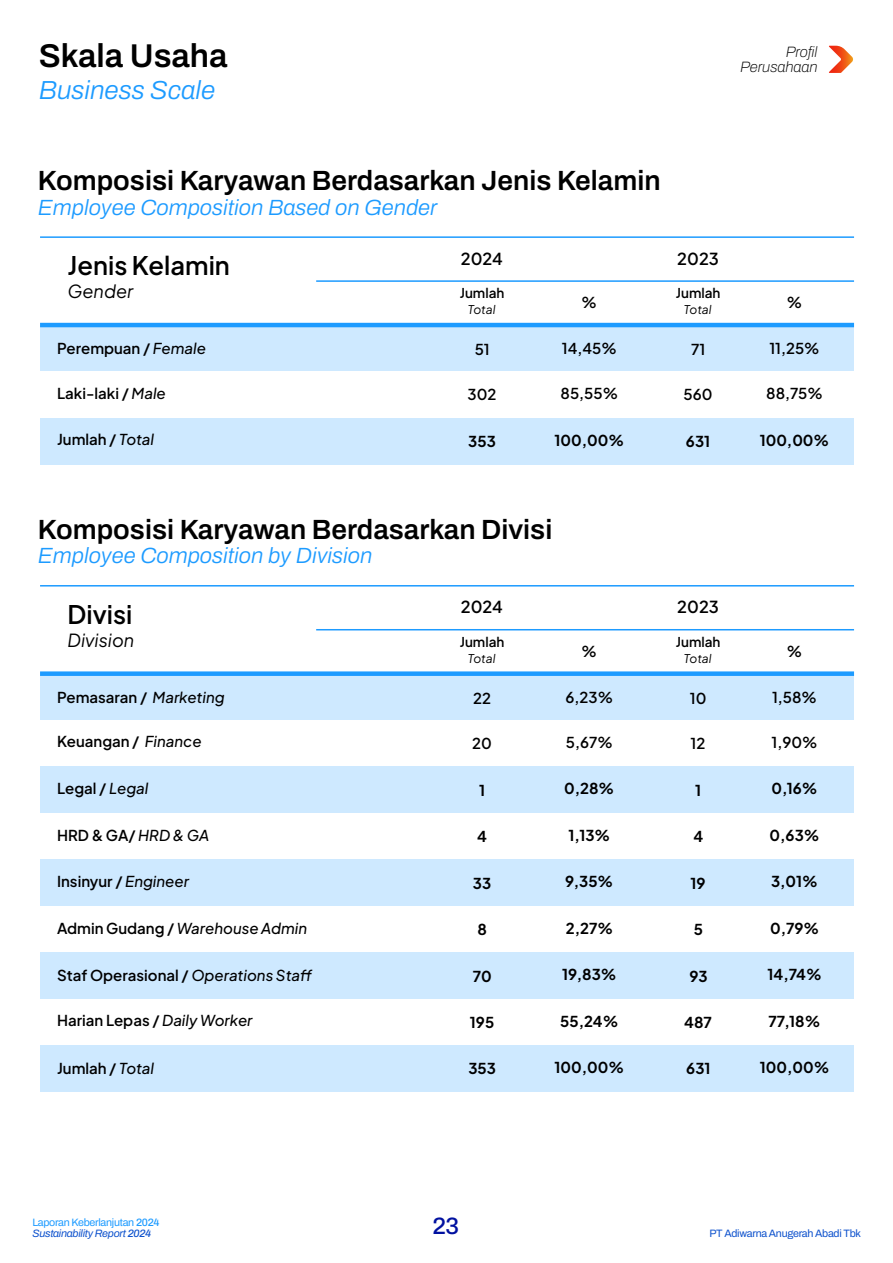
<style>
.page{position:relative;width:893px;height:1263px;background:#fff}
.page>*{position:absolute;margin:0;border:0;box-sizing:border-box;transform-origin:0 0}
.t1{font:600 33px "Archivo";color:#000}
.t2{font:600 27.9px "Archivo";color:#000}
.t3{font:italic 300 26.1px "Archivo";color:#1d9bff}
.t4{font:600 25.5px "Plus Jakarta Sans";color:#000}
.t5{font:500 23.7px "Archivo";color:#0111a0}
.t6{font:italic 300 22.05px "Archivo";color:#1d9bff}
.t7{font:italic 18px "Plus Jakarta Sans";color:#000}
.t8{font:600 16.5px "Plus Jakarta Sans";color:#000}
.t9{font:600 15px "Plus Jakarta Sans";color:#000}
.t10{font:700 15px "Plus Jakarta Sans";color:#000}
.t11{font:italic 500 15px "Plus Jakarta Sans";color:#000}
.t12{font:italic 100 15px "Archivo";color:#000}
.t13{font:600 13.5px "Plus Jakarta Sans";color:#000}
.t14{font:italic 12px "Plus Jakarta Sans";letter-spacing:-.01em;color:#000}
.t15{font:10.65px/10.5px "Archivo";letter-spacing:-.025em;color:#1d9bff}
.t16{font:10.65px "Archivo";letter-spacing:-.025em;color:#0e52cd}
.s1{font-weight:500;font-style:italic}
.s2{font-weight:600;font-style:normal}
.s3{font-weight:500}
.s4{font-style:italic;color:#0e52cd}
.s5{font-weight:500;font-style:italic;color:#0e52cd}
</style>
<div class="page">
<svg style="left:829px;top:46px;width:24px;height:27px"></svg>
<div style="left:40px;top:325px;width:814px;height:47px;background:#cee9ff"></div>
<div style="left:40px;top:418px;width:814px;height:47px;background:#cee9ff"></div>
<hr style="left:40px;top:236px;width:814px;height:2px;background:#1d9bff">
<hr style="left:316px;top:280px;width:538px;height:2px;background:#1d9bff">
<hr style="left:40px;top:323px;width:814px;height:4px;background:#1d9bff">
<div style="left:40px;top:674px;width:814px;height:46px;background:#cee9ff"></div>
<div style="left:40px;top:767px;width:814px;height:46px;background:#cee9ff"></div>
<div style="left:40px;top:860px;width:814px;height:46px;background:#cee9ff"></div>
<hr style="left:40px;top:585px;width:814px;height:2px;background:#1d9bff">
<hr style="left:316px;top:629px;width:538px;height:1px;background:#1d9bff">
<div style="left:40px;top:671px;width:814px;height:5px;background:#1d9bff"></div>
<div style="left:40px;top:953px;width:814px;height:46px;background:#cee9ff"></div>
<div style="left:40px;top:1046px;width:814px;height:46px;background:#cee9ff"></div>
<h1 class="t1" style="left:39px;top:31px;width:190px">Skala Usaha</h1>
<h3 class="t3" style="left:39px;top:71px;width:178px">Business Scale</h3>
<p class="t12" style="left:785px;top:41px;width:33px">Profil</p>
<p class="t12" style="left:740px;top:56px;width:79px">Perusahaan</p>
<h2 class="t2" style="left:38px;top:160px;width:624px">Komposisi Karyawan Berdasarkan Jenis Kelamin</h2>
<h3 class="t6" style="left:38px;top:191px;width:401px">Employee Composition Based on Gender</h3>
<h3 class="t4" style="left:68px;top:243px;width:164px">Jenis Kelamin</h3>
<p class="t7" style="left:68px;top:277px;width:67px">Gender</p>
<p class="t8" style="left:461px;top:244px;width:44px">2024</p>
<p class="t8" style="left:677px;top:244px;width:43px">2023</p>
<p class="t13" style="left:460px;top:281px;width:46px">Jumlah</p>
<p class="t14" style="left:468px;top:300px;width:29px">Total</p>
<p class="t13" style="left:675px;top:281px;width:46px">Jumlah</p>
<p class="t14" style="left:683px;top:300px;width:29px">Total</p>
<p class="t9" style="left:581px;top:289px;width:17px">%</p>
<p class="t9" style="left:57px;top:335px;width:150px">Perempuan / <span class="s1">Female</span></p>
<p class="t9" style="left:57px;top:380px;width:110px">Laki-laki / <span class="s1">Male</span></p>
<p class="t9" style="left:57px;top:427px;width:98px">Jumlah / <span class="s1">Total</span></p>
<p class="t9" style="left:474px;top:336px;width:17px">51</p>
<p class="t9" style="left:467px;top:382px;width:30px">302</p>
<p class="t10" style="left:468px;top:428px;width:29px">353</p>
<p class="t9" style="left:562px;top:335px;width:56px">14,45%</p>
<p class="t9" style="left:560px;top:381px;width:59px">85,55%</p>
<p class="t10" style="left:554px;top:427px;width:71px">100,00%</p>
<p class="t9" style="left:691px;top:336px;width:16px">71</p>
<p class="t9" style="left:683px;top:382px;width:30px">560</p>
<p class="t10" style="left:686px;top:428px;width:26px">631</p>
<h2 class="t2" style="left:38px;top:508px;width:516px">Komposisi Karyawan Berdasarkan Divisi</h2>
<h3 class="t6" style="left:38px;top:539px;width:336px">Employee Composition by Division</h3>
<h3 class="t4" style="left:68px;top:592px;width:66px">Divisi</h3>
<p class="t7" style="left:68px;top:625px;width:68px">Division</p>
<p class="t8" style="left:461px;top:593px;width:44px">2024</p>
<p class="t8" style="left:677px;top:593px;width:43px">2023</p>
<p class="t13" style="left:460px;top:630px;width:46px">Jumlah</p>
<p class="t14" style="left:468px;top:649px;width:29px">Total</p>
<p class="t13" style="left:675px;top:630px;width:46px">Jumlah</p>
<p class="t14" style="left:683px;top:649px;width:29px">Total</p>
<p class="t9" style="left:581px;top:638px;width:17px">%</p>
<p class="t9" style="left:57px;top:684px;width:169px">Pemasaran / <span class="s1">Marketing</span></p>
<p class="t9" style="left:57px;top:729px;width:146px">Keuangan / <span class="s1">Finance</span></p>
<p class="t9" style="left:57px;top:775px;width:93px">Legal / <span class="s1">Legal</span></p>
<p class="t9" style="left:473px;top:685px;width:19px">22</p>
<p class="t9" style="left:472px;top:730px;width:21px">20</p>
<p class="t10" style="left:479px;top:777px;width:8px">1</p>
<p class="t9" style="left:565px;top:684px;width:49px">6,23%</p>
<p class="t9" style="left:566px;top:729px;width:48px">5,67%</p>
<p class="t10" style="left:564px;top:775px;width:52px">0,28%</p>
<p class="t9" style="left:689px;top:685px;width:18px">10</p>
<p class="t9" style="left:690px;top:730px;width:16px">12</p>
<p class="t10" style="left:695px;top:777px;width:8px">1</p>
<p class="t9" style="left:786px;top:289px;width:17px">%</p>
<p class="t9" style="left:769px;top:335px;width:52px">11,25%</p>
<p class="t9" style="left:766px;top:381px;width:58px">88,75%</p>
<p class="t10" style="left:759px;top:427px;width:71px">100,00%</p>
<p class="t9" style="left:786px;top:638px;width:17px">%</p>
<p class="t9" style="left:772px;top:684px;width:46px">1,58%</p>
<p class="t9" style="left:771px;top:729px;width:47px">1,90%</p>
<p class="t10" style="left:771px;top:775px;width:48px">0,16%</p>
<p class="t10" style="left:568px;top:822px;width:43px">1,13%</p>
<p class="t9" style="left:57px;top:823px;width:154px">HRD &amp; GA/ <span class="s1">HRD &amp; GA</span></p>
<p class="t10" style="left:477px;top:823px;width:11px">4</p>
<p class="t10" style="left:693px;top:823px;width:11px">4</p>
<p class="t10" style="left:769px;top:822px;width:51px">0,63%</p>
<p class="t9" style="left:57px;top:868px;width:133px">Insinyur / <span class="s1">Engineer</span></p>
<p class="t10" style="left:473px;top:870px;width:20px">33</p>
<p class="t10" style="left:690px;top:870px;width:17px">19</p>
<p class="t11" style="left:57px;top:916px;width:251px"><span class="s2">Admin Gudang /</span> Warehouse Admin</p>
<p class="t10" style="left:477px;top:916px;width:11px">8</p>
<p class="t10" style="left:693px;top:916px;width:11px">5</p>
<p class="t10" style="left:770px;top:915px;width:51px">0,79%</p>
<p class="t10" style="left:565px;top:868px;width:49px">9,35%</p>
<p class="t10" style="left:771px;top:868px;width:48px">3,01%</p>
<p class="t10" style="left:565px;top:915px;width:49px">2,27%</p>
<p class="t9" style="left:57px;top:962px;width:257px">Staf Operasional / <span class="s1">Operations Staff</span></p>
<p class="t10" style="left:472px;top:963px;width:21px">70</p>
<p class="t10" style="left:562px;top:961px;width:56px">19,83%</p>
<p class="t10" style="left:689px;top:963px;width:20px">93</p>
<p class="t10" style="left:767px;top:961px;width:56px">14,74%</p>
<p class="t9" style="left:57px;top:1008px;width:197px">Harian Lepas / <span class="s1">Daily Worker</span></p>
<p class="t10" style="left:470px;top:1009px;width:26px">195</p>
<p class="t10" style="left:684px;top:1009px;width:29px">487</p>
<p class="t9" style="left:57px;top:1055px;width:98px">Jumlah / <span class="s1">Total</span></p>
<p class="t10" style="left:468px;top:1055px;width:29px">353</p>
<p class="t10" style="left:686px;top:1055px;width:26px">631</p>
<p class="t10" style="left:759px;top:1054px;width:71px">100,00%</p>
<p class="t10" style="left:560px;top:1008px;width:60px">55,24%</p>
<p class="t10" style="left:768px;top:1008px;width:53px">77,18%</p>
<p class="t10" style="left:554px;top:1054px;width:71px">100,00%</p>
<p class="t15" style="left:32px;top:1217px;width:129px">Laporan Keberlanjutan <span class="s3">2024<br></span><span class="s4">Sustainability Report</span> <span class="s5">2024</span></p>
<h3 class="t5" style="left:432px;top:1208px;width:28px">23</h3>
<p class="t16" style="left:709px;top:1225px;width:153px">PT Adiwarna Anugerah Abadi Tbk</p>
</div>
